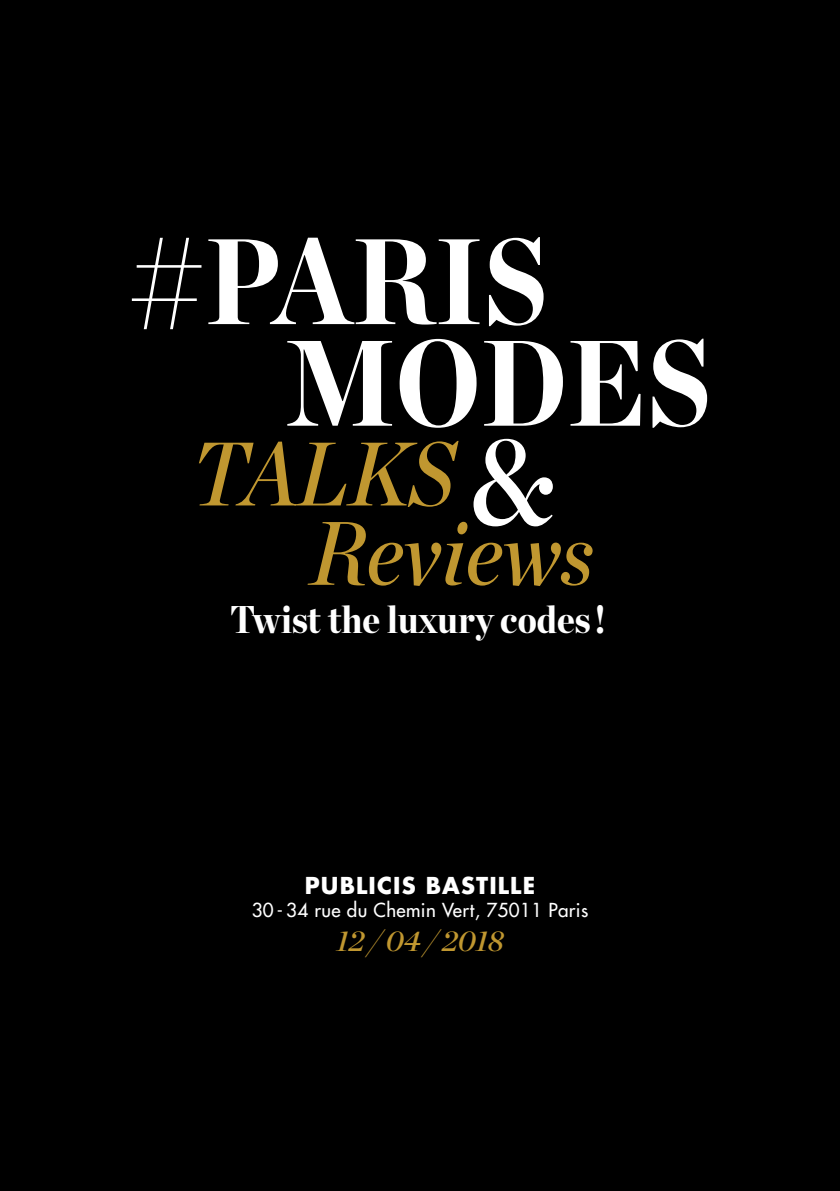
<style>
.page{position:relative;width:840px;height:1191px;background:#fff}
.page>*{position:absolute;margin:0;border:0;box-sizing:border-box;transform-origin:0 0}
.t1{font:900 121.6px/101.6px "Chronicle Display";color:#fff;scale:.9 1}
.t2{font:italic 90px/79.4px "Chronicle Display Semi";color:#c09730;scale:.9 1}
.t3{font:900 38.6px "Chronicle Display";color:#fff;scale:.9 1}
.t4{font:italic 29.2px "Chronicle Display Semi";color:#c09730}
.t5{font:700 22.6px "Futura Std";letter-spacing:.05em;color:#fff}
.t6{font:500 18.8px "Futura Std";letter-spacing:.02em;color:#fff}
.s1{font-style:normal;font-size:128px;color:#fff}
</style>
<div class="page">
<div style="left:0;top:0;width:839px;height:1191px;background:#000"></div>
<h1 class="t1" style="left:284px;top:222px;width:477px;text-indent:-156px">#PARIS<br>MODES</h1>
<h2 class="t2" style="left:310px;top:427px;width:316px;text-indent:-119px">TALKS <span class="s1">&amp;<br></span>Reviews</h2>
<h3 class="t3" style="left:229px;top:587px;width:418px">Twist the luxury codes !</h3>
<p class="t5" style="left:304px;top:871px;width:232px">PUBLICIS BASTILLE</p>
<p class="t6" style="left:251px;top:898px;width:338px">30 - 34 rue du Chemin Vert, 75011 Paris</p>
<h3 class="t4" style="left:336px;top:917px;width:169px">12 / 04 / 2018</h3>
</div>
